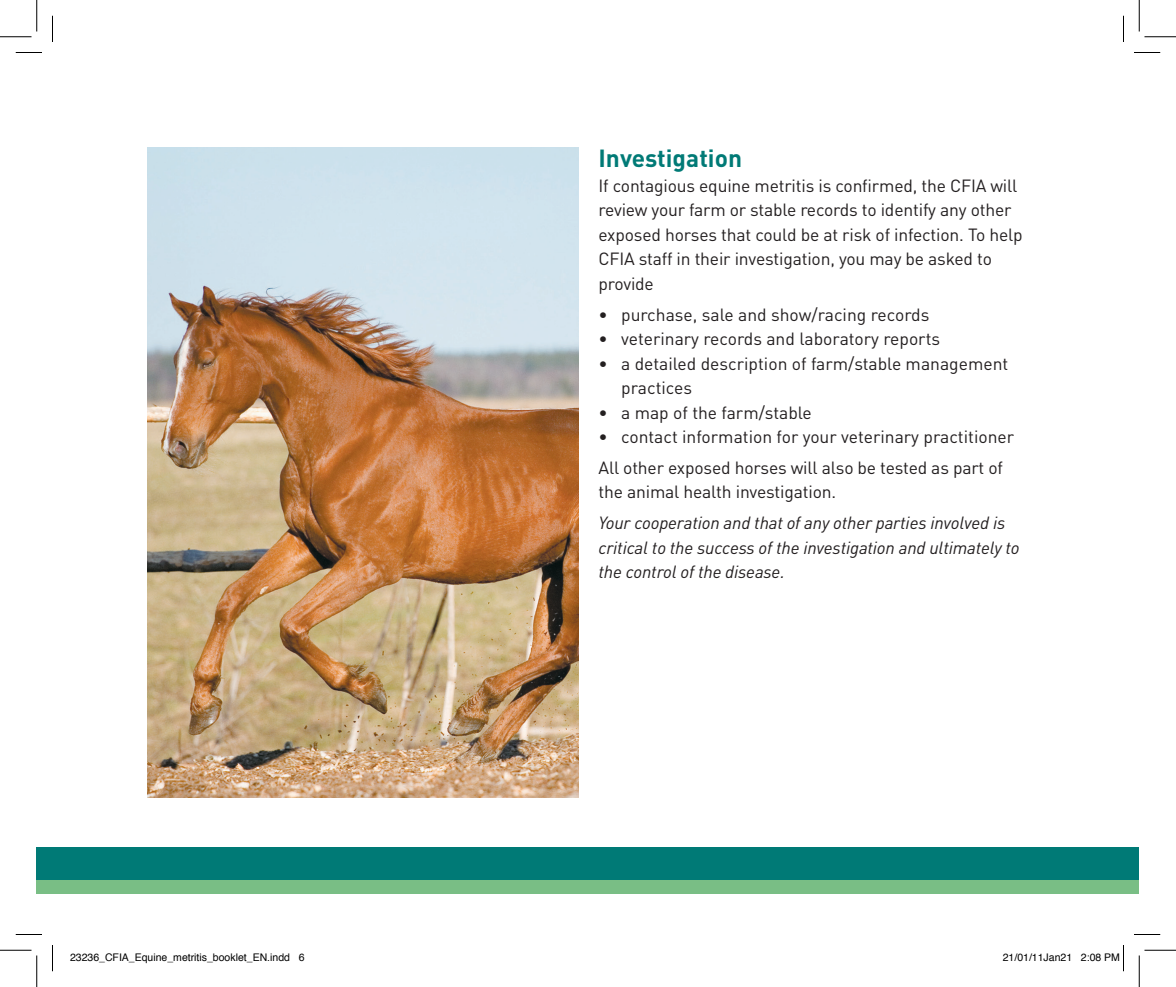
<style>
.page{position:relative;width:1176px;height:987px;background:#fff}
.page>*{position:absolute;margin:0;border:0;box-sizing:border-box;transform-origin:0 0}
.t1{font:700 24.5px "DIN";color:#007a76}
.t2{font:17.5px/24.5px "DIN";letter-spacing:-.01em;color:#231f20}
.t3{font:italic 17.5px/24.5px "DIN";letter-spacing:-.01em;color:#231f20}
.t4{font:10.5px "Helvetica";color:#000}
</style>
<div class="page">
<div style="left:37px;top:880px;width:1102px;height:14px;background:#79be85"></div>
<div style="left:37px;top:848px;width:1102px;height:32px;background:#007a76"></div>
<img style="left:147px;top:147px;width:432px;height:651px">
<svg style="left:16px;top:52px;width:26px;height:1px"></svg>
<svg style="left:1134px;top:52px;width:26px;height:1px"></svg>
<svg style="left:16px;top:934px;width:26px;height:1px"></svg>
<svg style="left:1134px;top:934px;width:26px;height:1px"></svg>
<svg style="left:52px;top:16px;width:1px;height:26px"></svg>
<svg style="left:52px;top:945px;width:1px;height:26px"></svg>
<svg style="left:1123px;top:16px;width:1px;height:26px"></svg>
<hr style="left:0;top:36px;width:32px;height:1px;background:#000">
<hr style="left:1144px;top:36px;width:32px;height:1px;background:#000">
<hr style="left:0;top:950px;width:32px;height:1px;background:#000">
<hr style="left:1144px;top:950px;width:32px;height:1px;background:#000">
<hr style="left:36px;top:0;width:1px;height:32px;background:#000">
<hr style="left:36px;top:956px;width:1px;height:31px;background:#000">
<hr style="left:1139px;top:0;width:1px;height:32px;background:#000">
<hr style="left:1139px;top:956px;width:1px;height:31px;background:#000">
<svg style="left:1123px;top:945px;width:1px;height:26px"></svg>
<h1 class="t1" style="left:598px;top:142px;width:145px">Investigation</h1>
<p class="t2" style="left:598px;top:173px;width:426px">If contagious equine metritis is confirmed, the CFIA will review your farm or stable records to identify any other exposed horses that could be at risk of infection. To help CFIA staff in their investigation, you may be asked to provide</p>
<p class="t2" style="left:598px;top:302px;width:332px">• purchase, sale and show/racing records</p>
<p class="t2" style="left:598px;top:326px;width:343px">• veterinary records and laboratory reports</p>
<p class="t2" style="left:621px;top:351px;width:389px;text-indent:-23px">• a detailed description of farm/stable management practices</p>
<p class="t2" style="left:598px;top:400px;width:215px">• a map of the farm/stable</p>
<p class="t2" style="left:598px;top:421px;width:417px;line-height:30.8px">• contact information for your veterinary practitioner<br>All other exposed horses will also be tested as part of</p>
<p class="t2" style="left:598px;top:480px;width:239px">the animal health investigation.</p>
<p class="t3" style="left:598px;top:510px;width:423px">Your cooperation and that of any other parties involved is critical to the success of the investigation and ultimately to the control of the disease.</p>
<p class="t4" style="left:70px;top:949px;width:236px">23236_CFIA_Equine_metritis_booklet_EN.indd 6</p>
<p class="t4" style="left:1003px;top:949px;width:119px">21/01/11Jan21 2:08 PM</p>
</div>
